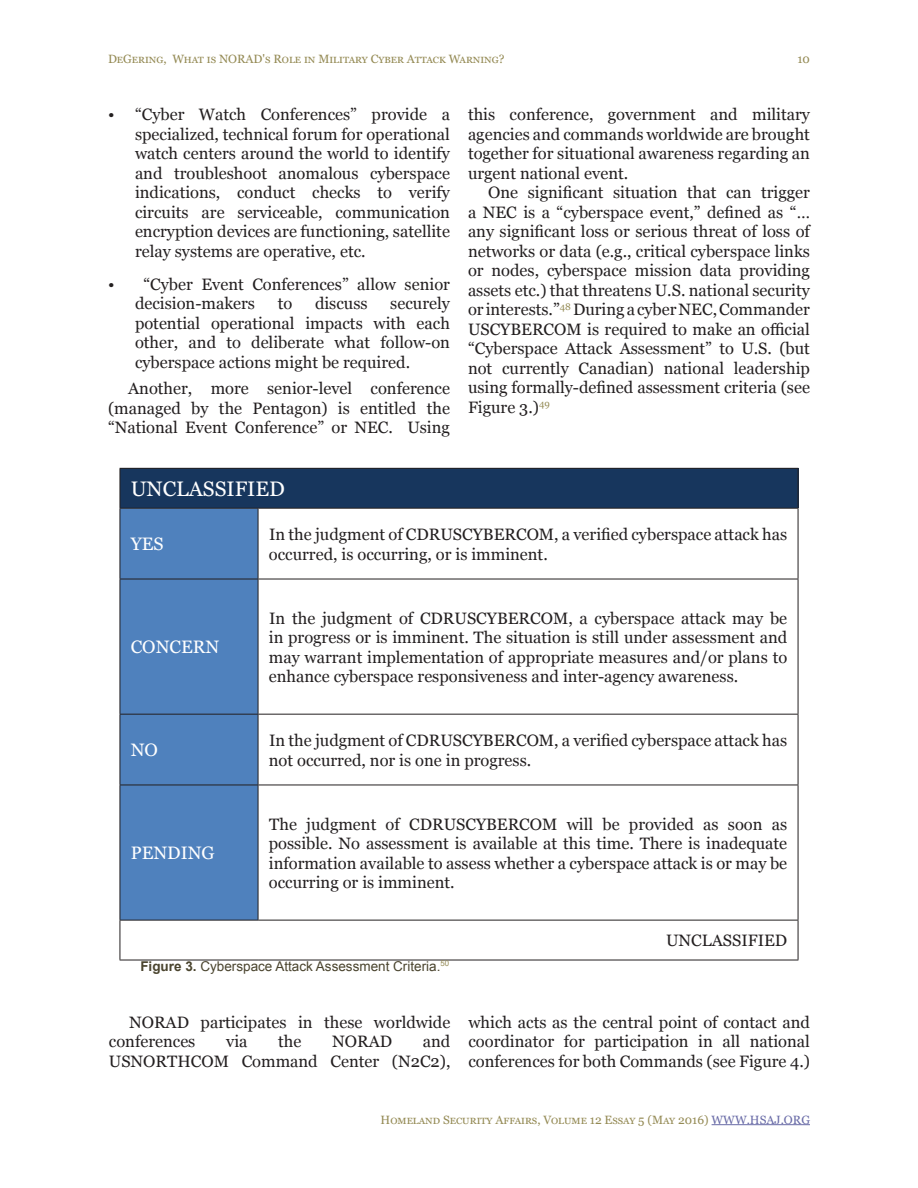
<style>
.page{position:relative;width:918px;height:1188px;background:#fff}
.page>*{position:absolute;margin:0;border:0;box-sizing:border-box;transform-origin:0 0}
.Table_Header_1{font:21px "Georgia";color:#fff}
.Table_Header_1-2{font:18px "Georgia";color:#fff}
.t1{font:16.5px/19.5px "Georgia";color:#231f20;text-align:justify}
.Caption_-_Figure_Ima{font:13.5px "Arial";color:#4a442e}
.t2{font:12px "Georgia";color:#948a54}
.t3{font:12px "Georgia";letter-spacing:.035em;color:#948a54}
.s1{font-weight:700}
.s2{color:#696ba7}
</style>
<div class="page">
<hr style="left:712px;top:1124px;width:98px;height:1px;background:#696ba7">
<div style="left:120px;top:468px;width:678px;height:40px;background:#17365d"></div>
<div style="left:121px;top:509px;width:137px;height:411px;background:#4f81bd"></div>
<hr style="left:798px;top:920px;width:1px;height:40px;background:#231f20">
<hr style="left:120px;top:579px;width:138px;height:1px;background:#231f20">
<hr style="left:258px;top:579px;width:540px;height:1px;background:#231f20">
<hr style="left:120px;top:714px;width:138px;height:1px;background:#231f20">
<hr style="left:258px;top:714px;width:540px;height:1px;background:#231f20">
<hr style="left:120px;top:785px;width:138px;height:1px;background:#231f20">
<hr style="left:258px;top:785px;width:540px;height:1px;background:#231f20">
<hr style="left:258px;top:920px;width:540px;height:1px;background:#231f20">
<hr style="left:120px;top:960px;width:138px;height:1px;background:#231f20">
<hr style="left:258px;top:960px;width:540px;height:1px;background:#231f20">
<hr style="left:120px;top:920px;width:1px;height:40px;background:#231f20">
<hr style="left:798px;top:509px;width:1px;height:70px;background:#231f20">
<hr style="left:798px;top:579px;width:1px;height:135px;background:#231f20">
<hr style="left:798px;top:715px;width:1px;height:70px;background:#231f20">
<hr style="left:798px;top:785px;width:1px;height:135px;background:#231f20">
<hr style="left:120px;top:468px;width:138px;height:1px;background:#231f20">
<hr style="left:120px;top:469px;width:1px;height:39px;background:#231f20">
<hr style="left:258px;top:468px;width:540px;height:1px;background:#231f20">
<hr style="left:798px;top:469px;width:1px;height:39px;background:#231f20">
<hr style="left:258px;top:508px;width:540px;height:1px;background:#231f20">
<hr style="left:120px;top:508px;width:138px;height:1px;background:#231f20">
<hr style="left:120px;top:509px;width:1px;height:70px;background:#231f20">
<hr style="left:258px;top:509px;width:1px;height:70px;background:#231f20">
<hr style="left:120px;top:579px;width:1px;height:135px;background:#231f20">
<hr style="left:258px;top:579px;width:1px;height:135px;background:#231f20">
<hr style="left:120px;top:715px;width:1px;height:70px;background:#231f20">
<hr style="left:258px;top:715px;width:1px;height:70px;background:#231f20">
<hr style="left:120px;top:785px;width:1px;height:135px;background:#231f20">
<hr style="left:258px;top:785px;width:1px;height:135px;background:#231f20">
<hr style="left:120px;top:920px;width:138px;height:1px;background:#231f20">
<p class="t3" style="left:108px;top:52px;width:398px">DeGering, What is NORAD's Role in Military Cyber Attack Warning?</p>
<p class="t2" style="left:797px;top:52px;width:14px">10</p>
<p class="t1" style="left:135px;top:105px;width:317px;text-indent:-27px">• “Cyber Watch Conferences” provide a specialized, technical forum for operational watch centers around the world to identify and troubleshoot anomalous cyberspace indications, conduct checks to verify circuits are serviceable, communication encryption devices are functioning, satellite relay systems are operative, etc.</p>
<p class="t1" style="left:135px;top:275px;width:316px;text-indent:-27px">• “Cyber Event Conferences” allow senior decision-makers</p>
<p class="t1" style="left:135px;top:294px;width:316px;text-indent:255px">securely potential operational impacts with each other, and to deliberate what follow-on cyberspace actions might be required.</p>
<p class="t1" style="left:108px;top:379px;width:343px;text-indent:20px">Another, more senior-level conference (managed by the Pentagon) is entitled the “National Event Conference” or NEC. Using</p>
<p class="t1" style="left:278px;top:294px;width:16px">to</p>
<p class="t1" style="left:315px;top:294px;width:54px">discuss</p>
<p class="Table_Header_1" style="left:131px;top:476px;width:156px">UNCLASSIFIED</p>
<p class="t1" style="left:468px;top:105px;width:344px">this conference, government and military agencies and commands worldwide are brought together for situational awareness regarding an urgent national event.</p>
<p class="t1" style="left:468px;top:183px;width:344px;text-indent:20px">One significant situation that can trigger a NEC is a “cyberspace event,” defined as “… any significant loss or serious threat of loss of networks or data (e.g., critical cyberspace links or nodes, cyberspace mission data providing assets etc.) that threatens U.S. national security or interests.”<sup>48</sup> During a cyber NEC, Commander USCYBERCOM is required to make an official “Cyberspace Attack Assessment” to U.S. (but not currently Canadian) national leadership using formally-defined assessment criteria (see Figure 3.)<sup>49</sup></p>
<p class="Table_Header_1-2" style="left:131px;top:533px;width:34px">YES</p>
<p class="t1" style="left:269px;top:525px;width:520px">In the judgment of CDRUSCYBERCOM, a verified cyberspace attack has occurred, is occurring, or is imminent.</p>
<p class="Table_Header_1-2" style="left:131px;top:636px;width:90px">CONCERN</p>
<p class="t1" style="left:269px;top:608px;width:520px">In the judgment of CDRUSCYBERCOM, a cyberspace attack may be in progress or is imminent. The situation is still under assessment and may warrant implementation of appropriate measures and/or plans to enhance cyberspace responsiveness and inter-agency awareness.</p>
<p class="Table_Header_1-2" style="left:131px;top:739px;width:29px">NO</p>
<p class="t1" style="left:269px;top:731px;width:520px">In the judgment of CDRUSCYBERCOM, a verified cyberspace attack has not occurred, nor is one in progress.</p>
<p class="Table_Header_1-2" style="left:131px;top:842px;width:85px">PENDING</p>
<p class="t1" style="left:269px;top:814px;width:520px">The judgment of CDRUSCYBERCOM will be provided as soon as possible. No assessment is available at this time. There is inadequate information available to assess whether a cyberspace attack is or may be occurring or is imminent.</p>
<p class="t1" style="left:666px;top:931px;width:123px">UNCLASSIFIED</p>
<p class="Caption_-_Figure_Ima" style="left:140px;top:957px;width:310px"><span class="s1">Figure 3.</span> Cyberspace Attack Assessment Criteria.<sup>50</sup></p>
<p class="t1" style="left:109px;top:1013px;width:343px;text-indent:20px">NORAD participates in these worldwide conferences</p>
<p class="t1" style="left:109px;top:1032px;width:343px;text-align:right">and<br>USNORTHCOM Command Center (N2C2),</p>
<p class="t1" style="left:226px;top:1032px;width:23px">via</p>
<p class="t1" style="left:278px;top:1032px;width:25px">the</p>
<p class="t1" style="left:332px;top:1032px;width:61px">NORAD</p>
<p class="t1" style="left:468px;top:1013px;width:343px">which acts as the central point of contact and coordinator for participation in all national conferences for both Commands (see Figure 4.)</p>
<p class="t2" style="left:381px;top:1112px;width:431px">Homeland Security Affairs, Volume 12 Essay 5 (May 2016) <span class="s2">WWW.HSAJ.ORG</span></p>
</div>
